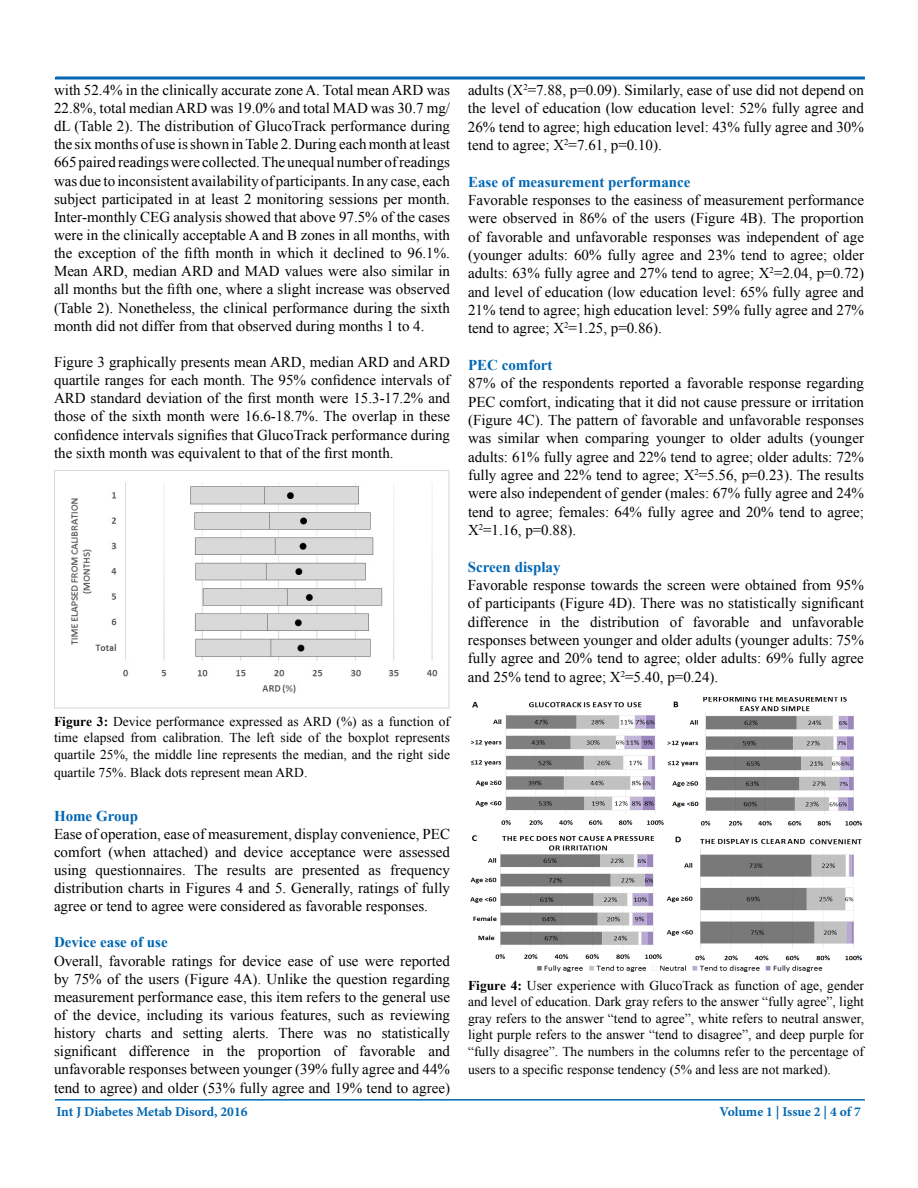
<style>
.page{position:relative;width:918px;height:1188px;background:#fff}
.page>*{position:absolute;margin:0;border:0;box-sizing:border-box;transform-origin:0 0}
.t1{font:15px/18.1px "Times New Roman";color:#000;text-align:justify}
.t2{font:700 15px "Times New Roman";color:#0066b3}
.t3{font:13.5px/16.5px "Times New Roman";color:#000;text-align:justify}
.t4{font:700 13.5px "Minion Pro";color:#0066b3}
.s1{font-weight:700}
</style>
<div class="page">
<hr style="left:55px;top:1099px;width:810px;height:2px;background:#0066b3">
<svg style="left:54px;top:76px;width:811px;height:4px;background:#3f8cc5"></svg>
<img style="left:54px;top:470px;width:396px;height:239px">
<img style="left:470px;top:698px;width:393px;height:274px">
<p class="t1" style="left:54px;top:81px;width:398px">with 52.4% in the clinically accurate zone A. Total mean ARD was 22.8%, total median ARD was 19.0% and total MAD was 30.7 mg/ dL (Table 2). The distribution of GlucoTrack performance during the six months of use is shown in Table 2. During each month at least 665 paired readings were collected. The unequal number of readings was due to inconsistent availability of participants. In any case, each subject participated in at least 2 monitoring sessions per month.<br>Inter-monthly CEG analysis showed that above 97.5% of the cases were in the clinically acceptable A and B zones in all months, with the exception of the fifth month in which it declined to 96.1%.<br>Mean ARD, median ARD and MAD values were also similar in all months but the fifth one, where a slight increase was observed (Table 2). Nonetheless, the clinical performance during the sixth month did not differ from that observed during months 1 to 4.</p>
<p class="t1" style="left:54px;top:353px;width:398px">Figure 3 graphically presents mean ARD, median ARD and ARD quartile ranges for each month. The 95% confidence intervals of ARD standard deviation of the first month were 15.3-17.2% and those of the sixth month were 16.6-18.7%. The overlap in these confidence intervals signifies that GlucoTrack performance during the sixth month was equivalent to that of the first month.</p>
<p class="t3" style="left:54px;top:713px;width:398px"><span class="s1">Figure 3:</span> Device performance expressed as ARD (%) as a function of time elapsed from calibration. The left side of the boxplot represents quartile 25%, the middle line represents the median, and the right side</p>
<p class="t3" style="left:54px;top:764px;width:255px">quartile 75%. Black dots represent mean ARD.</p>
<p class="t2" style="left:54px;top:805px;width:86px">Home Group</p>
<p class="t1" style="left:54px;top:824px;width:398px">Ease of operation, ease of measurement, display convenience, PEC comfort (when attached) and device acceptance were assessed using questionnaires. The results are presented as frequency distribution charts in Figures 4 and 5. Generally, ratings of fully agree or tend to agree were considered as favorable responses.</p>
<p class="t2" style="left:54px;top:932px;width:115px">Device ease of use</p>
<p class="t1" style="left:54px;top:951px;width:398px">Overall, favorable ratings for device ease of use were reported by 75% of the users (Figure 4A). Unlike the question regarding measurement performance ease, this item refers to the general use of the device, including its various features, such as reviewing history charts and setting alerts. There was no statistically significant difference in the proportion of favorable and unfavorable responses between younger (39% fully agree and 44% tend to agree) and older (53% fully agree and 19% tend to agree)</p>
<p class="t1" style="left:468px;top:81px;width:398px">adults (X<sup>2</sup>=7.88, p=0.09). Similarly, ease of use did not depend on the level of education (low education level: 52% fully agree and 26% tend to agree; high education level: 43% fully agree and 30% tend to agree; X<sup>2</sup>=7.61, p=0.10).</p>
<p class="t2" style="left:468px;top:171px;width:224px">Ease of measurement performance</p>
<p class="t1" style="left:468px;top:191px;width:398px">Favorable responses to the easiness of measurement performance were observed in 86% of the users (Figure 4B). The proportion of favorable and unfavorable responses was independent of age (younger adults: 60% fully agree and 23% tend to agree; older adults: 63% fully agree and 27% tend to agree; X<sup>2</sup>=2.04, p=0.72) and level of education (low education level: 65% fully agree and 21% tend to agree; high education level: 59% fully agree and 27% tend to agree; X<sup>2</sup>=1.25, p=0.86).</p>
<p class="t2" style="left:468px;top:355px;width:86px">PEC comfort</p>
<p class="t1" style="left:468px;top:374px;width:398px">87% of the respondents reported a favorable response regarding PEC comfort, indicating that it did not cause pressure or irritation (Figure 4C). The pattern of favorable and unfavorable responses was similar when comparing younger to older adults (younger adults: 61% fully agree and 22% tend to agree; older adults: 72% fully agree and 22% tend to agree; X<sup>2</sup>=5.56, p=0.23). The results were also independent of gender (males: 67% fully agree and 24% tend to agree; females: 64% fully agree and 20% tend to agree; X<sup>2</sup>=1.16, p=0.88).</p>
<p class="t2" style="left:468px;top:556px;width:94px">Screen display</p>
<p class="t1" style="left:468px;top:576px;width:398px">Favorable response towards the screen were obtained from 95% of participants (Figure 4D). There was no statistically significant difference in the distribution of favorable and unfavorable responses between younger and older adults (younger adults: 75% fully agree and 20% tend to agree; older adults: 69% fully agree and 25% tend to agree; X<sup>2</sup>=5.40, p=0.24).</p>
<p class="t3" style="left:468px;top:977px;width:398px"><span class="s1">Figure 4:</span> User experience with GlucoTrack as function of age, gender and level of education. Dark gray refers to the answer “fully agree”, light gray refers to the answer “tend to agree”, white refers to neutral answer, light purple refers to the answer “tend to disagree”, and deep purple for “fully disagree”. The numbers in the columns refer to the percentage of</p>
<p class="t3" style="left:468px;top:1061px;width:364px">users to a specific response tendency (5% and less are not marked).</p>
<p class="t4" style="left:56px;top:1102px;width:193px">Int J Diabetes Metab Disord, 2016</p>
<p class="t4" style="left:719px;top:1102px;width:143px">Volume 1 | Issue 2 | 4 of 7</p>
</div>
